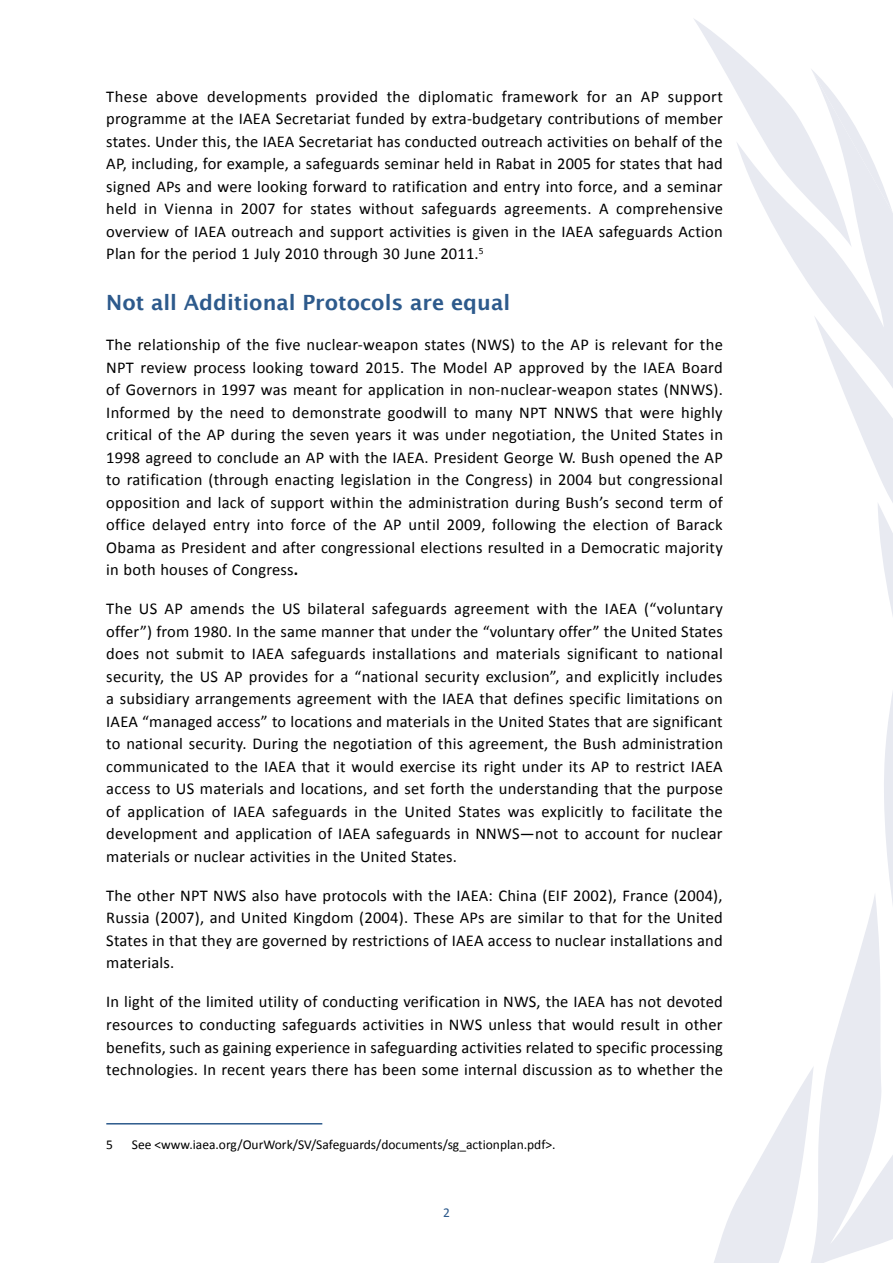
<style>
.page{position:relative;width:893px;height:1263px;background:#fff}
.page>*{position:absolute;margin:0;border:0;box-sizing:border-box;transform-origin:0 0}
.headline{font:600 21px "Lucida Sans";color:#2d5a8c}
.Resource_Para{font:16.5px/22.5px "Calibri";letter-spacing:.01em;color:#000;text-align:justify}
.note{font:13.5px "Calibri";color:#000}
.link{font:13.5px "Calibri";color:#2d5a8c}
.s1{font-weight:700}
</style>
<div class="page">
<svg style="left:694px;top:19px;width:199px;height:1244px"></svg>
<hr style="left:106px;top:1123px;width:216px;height:1px;background:#2d5a8c">
<p class="Resource_Para" style="left:106px;top:84px;width:618px">These above developments provided the diplomatic framework for an AP support programme at the IAEA Secretariat funded by extra-budgetary contributions of member states. Under this, the IAEA Secretariat has conducted outreach activities on behalf of the AP, including, for example, a safeguards seminar held in Rabat in 2005 for states that had signed APs and were looking forward to ratification and entry into force, and a seminar held in Vienna in 2007 for states without safeguards agreements. A comprehensive overview of IAEA outreach and support activities is given in the IAEA safeguards Action Plan for the period 1 July 2010 through 30 June 2011.<sup>5</sup></p>
<p class="headline" style="left:106px;top:290px;width:405px">Not all Additional Protocols are equal</p>
<p class="Resource_Para" style="left:106px;top:333px;width:618px">The relationship of the five nuclear-weapon states (NWS) to the AP is relevant for the NPT review process looking toward 2015. The Model AP approved by the IAEA Board of Governors in 1997 was meant for application in non-nuclear-weapon states (NNWS).<br>Informed by the need to demonstrate goodwill to many NPT NNWS that were highly critical of the AP during the seven years it was under negotiation, the United States in 1998 agreed to conclude an AP with the IAEA. President George W. Bush opened the AP to ratification (through enacting legislation in the Congress) in 2004 but congressional opposition and lack of support within the administration during Bush’s second term of office delayed entry into force of the AP until 2009, following the election of Barack Obama as President and after congressional elections resulted in a Democratic majority in both houses of Congress<span class="s1">.</span></p>
<p class="Resource_Para" style="left:106px;top:597px;width:618px">The US AP amends the US bilateral safeguards agreement with the IAEA (“voluntary offer”) from 1980. In the same manner that under the “voluntary offer” the United States does not submit to IAEA safeguards installations and materials significant to national security, the US AP provides for a “national security exclusion”, and explicitly includes a subsidiary arrangements agreement with the IAEA that defines specific limitations on IAEA “managed access” to locations and materials in the United States that are significant to national security. During the negotiation of this agreement, the Bush administration communicated to the IAEA that it would exercise its right under its AP to restrict IAEA access to US materials and locations, and set forth the understanding that the purpose of application of IAEA safeguards in the United States was explicitly to facilitate the development and application of IAEA safeguards in NNWS—not to account for nuclear materials or nuclear activities in the United States.</p>
<p class="Resource_Para" style="left:106px;top:883px;width:618px">The other NPT NWS also have protocols with the IAEA: China (EIF 2002), France (2004), Russia (2007), and United Kingdom (2004). These APs are similar to that for the United States in that they are governed by restrictions of IAEA access to nuclear installations and materials.</p>
<p class="Resource_Para" style="left:106px;top:990px;width:618px">In light of the limited utility of conducting verification in NWS, the IAEA has not devoted resources to conducting safeguards activities in NWS unless that would result in other benefits, such as gaining experience in safeguarding activities related to specific processing technologies. In recent years there has been some internal discussion as to whether the</p>
<p class="note" style="left:106px;top:1136px;width:8px">5</p>
<p class="note" style="left:132px;top:1136px;width:425px">See &lt;www.iaea.org/OurWork/SV/Safeguards/documents/sg_actionplan.pdf&gt;.</p>
<p class="link" style="left:443px;top:1204px;width:8px">2</p>
</div>
